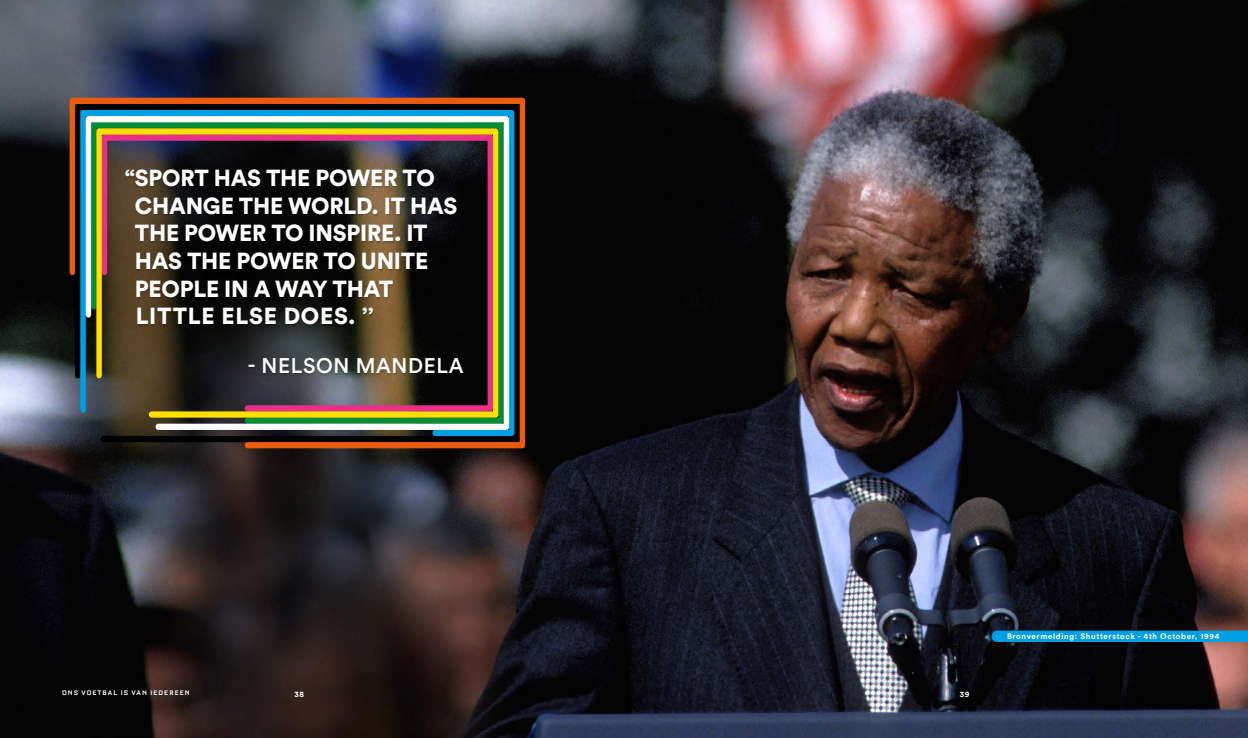
<style>
.page{position:relative;width:1248px;height:738px;background:#fff}
.page>*{position:absolute;margin:0;border:0;box-sizing:border-box;transform-origin:0 0}
.t1{font:900 23px/27.6px "Circular Std";letter-spacing:-.01em;color:#fff}
.t2{font:500 21px "Circular Std";letter-spacing:.03em;color:#fff}
.t3{font:700 8px "Circular Std";letter-spacing:.075em;color:#fff}
.t4{font:700 8px "Bourgeois";letter-spacing:.125em;color:#fff}
</style>
<div class="page">
<img style="left:0;top:0;width:1247px;height:737px">
<svg style="left:70px;top:98px;width:455px;height:350px;background:#3d4132"></svg>
<svg style="left:991px;top:630px;width:256px;height:11px;background:#0196d6"></svg>
<p class="t1" style="left:135px;top:164px;width:324px;text-indent:-10px">“SPORT HAS THE POWER TO<br>CHANGE THE WORLD. IT HAS<br>THE POWER TO INSPIRE. IT<br>HAS THE POWER TO UNITE<br>PEOPLE IN A WAY THAT<br>LITTLE ELSE DOES. ’’</p>
<p class="t2" style="left:248px;top:352px;width:217px">- NELSON MANDELA</p>
<p class="t4" style="left:62px;top:688px;width:129px">ONS VOETBAL IS VAN IEDEREEN</p>
<p class="t3" style="left:294px;top:688px;width:11px">38</p>
<p class="t3" style="left:959px;top:688px;width:11px">39</p>
<p class="t3" style="left:1006px;top:630px;width:214px">Bronvermelding: Shutterstock - 4th October, 1994</p>
</div>
